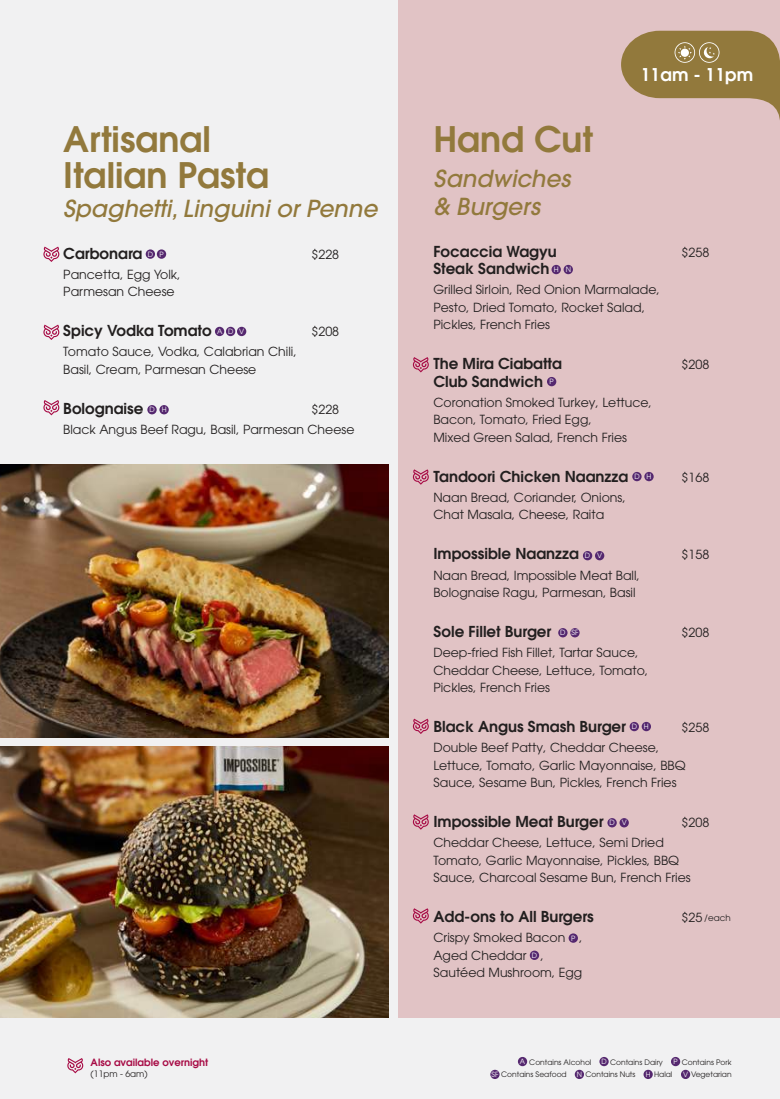
<style>
.page{position:relative;width:780px;height:1099px;background:#fff}
.page>*{position:absolute;margin:0;border:0;box-sizing:border-box;transform-origin:0 0}
.t1{font:600 35px/36.4px "ITC Avant Garde Std";color:#92793c}
.t2{font:italic 500 23.38px/28px "ITC Avant Garde Std";color:#92793c}
.t3{font:600 17.5px "ITC Avant Garde Std";color:#fff}
.t4{font:600 15px "ITC Avant Garde Std";color:#221f1f}
.t5{font:12.5px/17.5px "ITC Avant Garde Std";color:#221f1f}
.t6{font:600 10px "ITC Avant Garde Std";color:#a70b45}
.t7{font:8.75px "ITC Avant Garde Std";color:#221f1f}
.t8{font:7.5px "ITC Avant Garde Std";color:#221f1f}
.t9{font:7.25px "ITC Avant Garde Std";color:#fff}
.t10{font:7.12px "ITC Avant Garde Std";color:#fff}
.s1{font-size:7.12px;color:#fff}
</style>
<div class="page">
<div style="left:0;top:0;width:780px;height:1098px;background:#f1f1f2"></div>
<div style="left:398px;top:0;width:382px;height:1017px;background:#e1c3c5"></div>
<div style="left:644px;top:472px;width:9px;height:9px;background:#55286f;border-radius:50%"></div>
<div style="left:632px;top:472px;width:9px;height:9px;background:#55286f;border-radius:50%"></div>
<div style="left:595px;top:551px;width:9px;height:9px;background:#55286f;border-radius:50%"></div>
<div style="left:583px;top:551px;width:9px;height:9px;background:#55286f;border-radius:50%"></div>
<div style="left:570px;top:628px;width:9px;height:9px;background:#55286f;border-radius:50%"></div>
<div style="left:558px;top:628px;width:9px;height:9px;background:#55286f;border-radius:50%"></div>
<div style="left:641px;top:722px;width:10px;height:9px;background:#55286f;border-radius:50%"></div>
<div style="left:629px;top:722px;width:10px;height:9px;background:#55286f;border-radius:50%"></div>
<div style="left:619px;top:818px;width:9px;height:9px;background:#55286f;border-radius:50%"></div>
<div style="left:607px;top:818px;width:9px;height:9px;background:#55286f;border-radius:50%"></div>
<div style="left:529px;top:950px;width:10px;height:9px;background:#55286f;border-radius:50%"></div>
<div style="left:568px;top:933px;width:10px;height:9px;background:#55286f;border-radius:50%"></div>
<div style="left:551px;top:265px;width:10px;height:9px;background:#55286f;border-radius:50%"></div>
<div style="left:563px;top:265px;width:10px;height:9px;background:#55286f;border-radius:50%"></div>
<div style="left:547px;top:377px;width:9px;height:9px;background:#55286f;border-radius:50%"></div>
<img style="left:0;top:746px;width:388px;height:271px">
<img style="left:0;top:464px;width:388px;height:273px">
<svg style="left:621px;top:31px;width:159px;height:89px"></svg>
<div style="left:237px;top:327px;width:9px;height:9px;background:#55286f;border-radius:50%"></div>
<div style="left:226px;top:327px;width:9px;height:9px;background:#55286f;border-radius:50%"></div>
<div style="left:215px;top:327px;width:9px;height:9px;background:#55286f;border-radius:50%"></div>
<div style="left:146px;top:249px;width:9px;height:10px;background:#55286f;border-radius:50%"></div>
<div style="left:159px;top:405px;width:10px;height:9px;background:#55286f;border-radius:50%"></div>
<div style="left:147px;top:405px;width:10px;height:9px;background:#55286f;border-radius:50%"></div>
<div style="left:157px;top:249px;width:9px;height:10px;background:#55286f;border-radius:50%"></div>
<svg style="left:67px;top:1058px;width:16px;height:15px"></svg>
<svg style="left:43px;top:246px;width:16px;height:16px"></svg>
<svg style="left:43px;top:324px;width:16px;height:16px"></svg>
<svg style="left:43px;top:400px;width:16px;height:15px"></svg>
<svg style="left:413px;top:357px;width:16px;height:15px"></svg>
<svg style="left:413px;top:469px;width:16px;height:16px"></svg>
<svg style="left:413px;top:718px;width:16px;height:16px"></svg>
<svg style="left:413px;top:814px;width:16px;height:15px"></svg>
<svg style="left:413px;top:908px;width:16px;height:15px"></svg>
<svg style="left:518px;top:1056px;width:9px;height:10px"></svg>
<div style="left:599px;top:1056px;width:9px;height:10px;background:#55286f;border-radius:50%"></div>
<div style="left:490px;top:1069px;width:9px;height:9px;background:#55286f;border-radius:50%"></div>
<svg style="left:671px;top:1056px;width:9px;height:10px"></svg>
<svg style="left:574px;top:1069px;width:10px;height:9px"></svg>
<div style="left:681px;top:1069px;width:9px;height:9px;background:#55286f;border-radius:50%"></div>
<div style="left:643px;top:1069px;width:9px;height:9px;background:#55286f;border-radius:50%"></div>
<h1 class="t1" style="left:63px;top:123px;width:207px">Artisanal<br>Italian Pasta</h1>
<h2 class="t2" style="left:63px;top:196px;width:315px">Spaghetti, Linguini or Penne</h2>
<p class="t4" style="left:63px;top:246px;width:81px">Carbonara</p>
<p class="t5" style="left:311px;top:245px;width:29px">$228</p>
<p class="t5" style="left:63px;top:265px;width:119px">Pancetta, Egg Yolk,<br>Parmesan Cheese</p>
<p class="t4" style="left:63px;top:323px;width:150px">Spicy Vodka Tomato</p>
<p class="t5" style="left:311px;top:323px;width:29px">$208</p>
<p class="t5" style="left:63px;top:343px;width:235px">Tomato Sauce, Vodka, Calabrian Chili,<br>Basil, Cream, Parmesan Cheese</p>
<p class="t4" style="left:63px;top:401px;width:82px">Bolognaise</p>
<p class="t9" style="left:148px;top:250px;width:7px">D</p>
<p class="t9" style="left:159px;top:250px;width:6px">P</p>
<p class="t9" style="left:217px;top:327px;width:29px">ADV</p>
<p class="t5" style="left:63px;top:399px;width:292px;line-height:20px;text-indent:248px">$228<br>Black Angus Beef Ragu, Basil, Parmesan Cheese</p>
<p class="t9" style="left:149px;top:405px;width:19px">D H</p>
<p class="t6" style="left:91px;top:1057px;width:119px">Also available overnight</p>
<p class="t7" style="left:91px;top:1068px;width:59px">(11pm - 6am)</p>
<h1 class="t1" style="left:433px;top:123px;width:161px">Hand Cut</h1>
<h2 class="t2" style="left:433px;top:166px;width:138px">Sandwiches &amp; Burgers</h2>
<h3 class="t3" style="left:640px;top:66px;width:114px">11am - 11pm</h3>
<p class="t4" style="left:433px;top:244px;width:125px">Focaccia Wagyu</p>
<p class="t5" style="left:681px;top:243px;width:29px">$258</p>
<p class="t4" style="left:433px;top:261px;width:117px">Steak Sandwich</p>
<p class="t5" style="left:433px;top:281px;width:228px">Grilled Sirloin, Red Onion Marmalade,<br>Pesto, Dried Tomato, Rocket Salad,<br>Pickles, French Fries</p>
<p class="t4" style="left:433px;top:356px;width:130px">The Mira Ciabatta</p>
<p class="t5" style="left:681px;top:356px;width:29px">$208</p>
<p class="t4" style="left:433px;top:374px;width:111px">Club Sandwich</p>
<p class="t5" style="left:433px;top:393px;width:220px">Coronation Smoked Turkey, Lettuce,<br>Bacon, Tomato, Fried Egg,<br>Mixed Green Salad, French Fries</p>
<p class="t4" style="left:433px;top:469px;width:196px">Tandoori Chicken Naanzza</p>
<p class="t5" style="left:681px;top:468px;width:29px">$168</p>
<p class="t5" style="left:433px;top:488px;width:194px">Naan Bread, Coriander, Onions,<br>Chat Masala, Cheese, Raita</p>
<p class="t4" style="left:433px;top:546px;width:147px">Impossible Naanzza</p>
<p class="t5" style="left:681px;top:546px;width:29px">$158</p>
<p class="t5" style="left:433px;top:566px;width:208px">Naan Bread, Impossible Meat Ball,<br>Bolognaise Ragu, Parmesan, Basil</p>
<p class="t4" style="left:433px;top:624px;width:119px">Sole Fillet Burger</p>
<p class="t5" style="left:681px;top:623px;width:29px">$208</p>
<p class="t5" style="left:433px;top:643px;width:216px">Deep-fried Fish Fillet, Tartar Sauce,<br>Cheddar Cheese, Lettuce, Tomato,<br>Pickles, French Fries</p>
<p class="t4" style="left:433px;top:719px;width:194px">Black Angus Smash Burger</p>
<p class="t5" style="left:681px;top:718px;width:29px">$258</p>
<p class="t5" style="left:433px;top:738px;width:254px">Double Beef Patty, Cheddar Cheese,<br>Lettuce, Tomato, Garlic Mayonnaise, BBQ<br>Sauce, Sesame Bun, Pickles, French Fries</p>
<p class="t4" style="left:433px;top:814px;width:171px">Impossible Meat Burger</p>
<p class="t5" style="left:681px;top:813px;width:29px">$208</p>
<p class="t5" style="left:433px;top:833px;width:259px">Cheddar Cheese, Lettuce, Semi Dried<br>Tomato, Garlic Mayonnaise, Pickles, BBQ<br>Sauce, Charcoal Sesame Bun, French Fries</p>
<p class="t4" style="left:433px;top:909px;width:162px">Add-ons to All Burgers</p>
<p class="t5" style="left:681px;top:908px;width:22px">$25</p>
<p class="t5" style="left:433px;top:928px;width:151px">Crispy Smoked Bacon ,<br>Aged Cheddar ,<br>Sautéed Mushroom, Egg</p>
<p class="t9" style="left:554px;top:265px;width:19px">H N</p>
<p class="t9" style="left:549px;top:377px;width:6px">P</p>
<p class="t9" style="left:634px;top:472px;width:19px">D H</p>
<p class="t9" style="left:585px;top:551px;width:19px">D V</p>
<p class="t9" style="left:560px;top:628px;width:20px">D SF</p>
<p class="t9" style="left:631px;top:722px;width:19px">D H</p>
<p class="t9" style="left:609px;top:818px;width:19px">D V</p>
<p class="t7" style="left:704px;top:912px;width:28px">/each</p>
<p class="t9" style="left:571px;top:933px;width:6px">P</p>
<p class="t9" style="left:532px;top:951px;width:7px">D</p>
<p class="t10" style="left:520px;top:1057px;width:7px">A</p>
<p class="t10" style="left:673px;top:1057px;width:6px">P</p>
<p class="t10" style="left:645px;top:1070px;width:6px">H</p>
<p class="t8" style="left:529px;top:1057px;width:64px">Contains Alcohol</p>
<p class="t8" style="left:601px;top:1057px;width:63px"><span class="s1">D</span> Contains Dairy</p>
<p class="t8" style="left:681px;top:1057px;width:51px">Contains Pork</p>
<p class="t8" style="left:491px;top:1069px;width:77px"><span class="s1">SF</span> Contains Seafood</p>
<p class="t8" style="left:576px;top:1069px;width:60px"><span class="s1">N</span> Contains Nuts</p>
<p class="t8" style="left:654px;top:1069px;width:20px">Halal</p>
<p class="t8" style="left:683px;top:1069px;width:50px"><span class="s1">V</span> Vegetarian</p>
</div>
